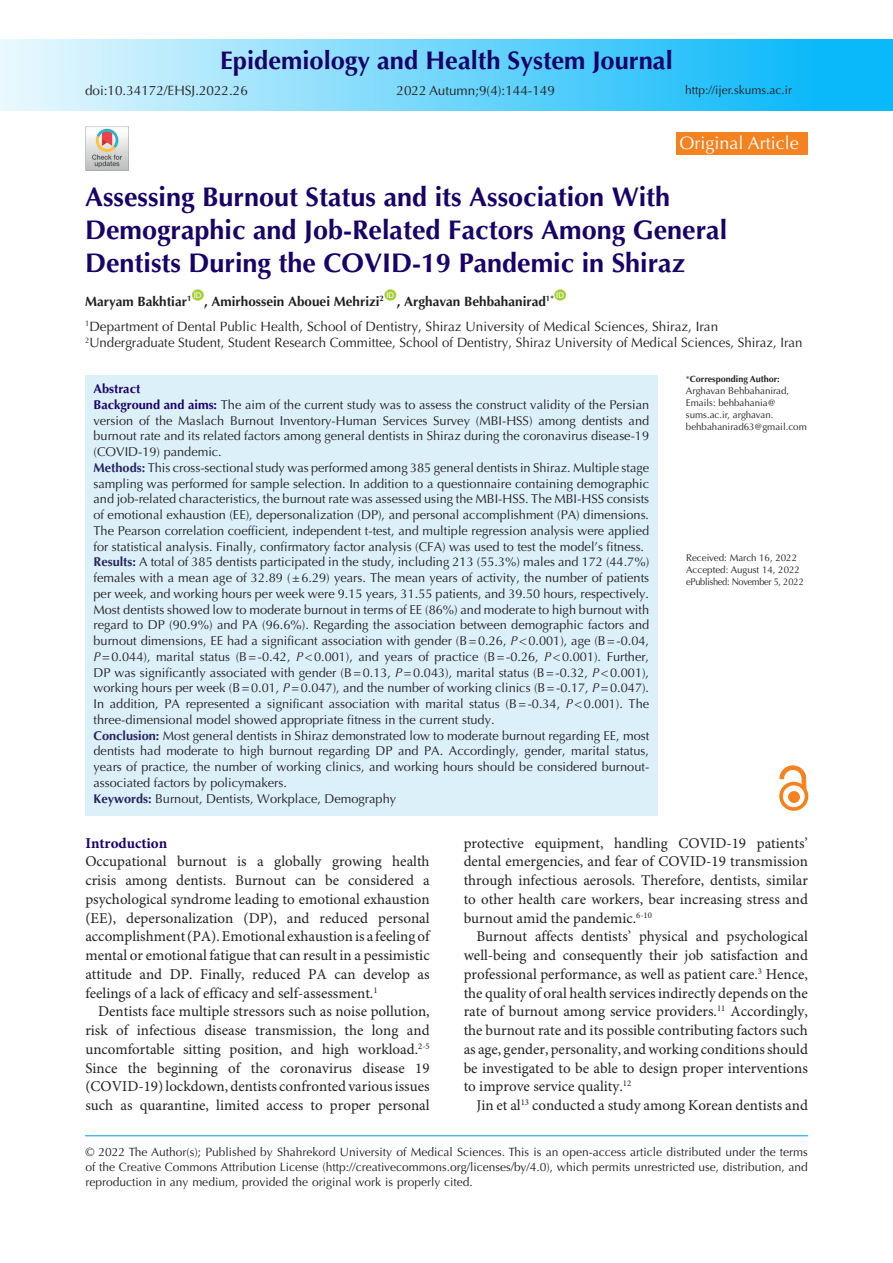
<style>
.page{position:relative;width:893px;height:1263px;background:#fff}
.page>*{position:absolute;margin:0;border:0;box-sizing:border-box;transform-origin:0 0}
.t1{font:700 27px/33px "Optima LT Std";color:#190066}
.t2{font:700 25.5px "Optima LT Std";color:#190066}
.t3{font:18px "Optima LT Std";color:#fff}
.t4{font:15px/18.8px "Minion Pro";color:#231f20;text-align:justify}
.t5{font:700 15px "Minion Pro";color:#190066}
.t6{font:13.5px "Optima LT Std";color:#231f20}
.t7{font:700 13.5px "Optima LT Std";color:#231f20}
.t8{font:12.75px/15.8px "Optima LT Std";color:#231f20;text-align:justify}
.t9{font:700 12.75px "Optima LT Std";color:#190066}
.t10{font:12px/15px "Optima LT Std";color:#231f20;text-align:justify}
.t11{font:9.75px/12px "Optima LT Std";color:#231f20}
.t12{font:9.75px "Optima LT Std";letter-spacing:-.03em;color:#231f20;scale:.95 1}
.t13{font:700 9px "Optima LT Std";color:#231f20}
.t14{font:7.8px "Arial";color:#fff}
.s1{font-weight:700;color:#190166}
.s2{font-weight:700;color:#27235e}
.s3{font-style:italic}
.s4{font-weight:400}
</style>
<div class="page">
<div style="left:0;top:39px;width:893px;height:72px;background:linear-gradient(to right,#e9f8fe,#00b4f9)"></div>
<hr style="left:85px;top:1135px;width:723px;height:1px;background:#0099e5">
<div style="left:192px;top:289px;width:12px;height:12px;background:#a6ce39;border-radius:50%"></div>
<div style="left:384px;top:289px;width:12px;height:12px;background:#a6ce39;border-radius:50%"></div>
<div style="left:554px;top:289px;width:12px;height:12px;background:#a6ce39;border-radius:50%"></div>
<div style="left:676px;top:132px;width:132px;height:23px;background:#f58220"></div>
<div style="left:85px;top:375px;width:573px;height:440px;background:#dcf0fa"></div>
<div style="left:789px;top:792px;width:10px;height:10px;background:#f58220;border-radius:50%"></div>
<div style="left:788px;top:791px;width:11px;height:11px;border:1px solid #f58220;border-radius:50%"></div>
<div style="left:779px;top:782px;width:29px;height:29px;border:4px solid #f58220;border-radius:50%"></div>
<svg style="left:780px;top:766px;width:26px;height:24px"></svg>
<img style="left:85px;top:127px;width:43px;height:43px">
<p class="t2" style="left:220px;top:46px;width:454px">Epidemiology and Health System Journal</p>
<p class="t6" style="left:85px;top:83px;width:164px">doi:10.34172/EHSJ.2022.26</p>
<p class="t6" style="left:396px;top:83px;width:160px">2022 Autumn;9(4):144-149</p>
<p class="t10" style="left:685px;top:82px;width:109px">http://ijer.skums.ac.ir</p>
<p class="t3" style="left:679px;top:132px;width:121px">Original Article</p>
<p class="t1" style="left:85px;top:181px;width:644px">Assessing Burnout Status and its Association With<br>Demographic and Job-Related Factors Among General<br>Dentists During the COVID-19 Pandemic in Shiraz</p>
<p class="t7" style="left:85px;top:293px;width:108px">Maryam Bakhtiar<sup>1</sup></p>
<p class="t14" style="left:556px;top:290px;width:9px">ID</p>
<p class="t6" style="left:85px;top:318px;width:635px"><sup>1</sup>Department of Dental Public Health, School of Dentistry, Shiraz University of Medical Sciences, Shiraz, Iran</p>
<p class="t6" style="left:85px;top:335px;width:719px"><sup>2</sup>Undergraduate Student, Student Research Committee, School of Dentistry, Shiraz University of Medical Sciences, Shiraz, Iran</p>
<p class="t14" style="left:194px;top:290px;width:9px">ID</p>
<p class="t14" style="left:386px;top:290px;width:9px">ID</p>
<p class="t7" style="left:204px;top:293px;width:181px">, Amirhossein Abouei Mehrizi<sup>2</sup></p>
<p class="t7" style="left:397px;top:293px;width:159px">, Arghavan Behbahanirad<sup>1*</sup></p>
<p class="t9" style="left:94px;top:381px;width:48px">Abstract</p>
<p class="t8" style="left:94px;top:397px;width:557px"><span class="s1">Background and aims:</span> The aim of the current study was to assess the construct validity of the Persian version of the Maslach Burnout Inventory-Human Services Survey (MBI-HSS) among dentists and burnout rate and its related factors among general dentists in Shiraz during the coronavirus disease-19 (COVID-19) pandemic.</p>
<p class="t8" style="left:94px;top:460px;width:557px"><span class="s2">Methods:</span> This cross-sectional study was performed among 385 general dentists in Shiraz. Multiple stage sampling was performed for sample selection. In addition to a questionnaire containing demographic and job-related characteristics, the burnout rate was assessed using the MBI-HSS. The MBI-HSS consists of emotional exhaustion (EE), depersonalization (DP), and personal accomplishment (PA) dimensions.<br>The Pearson correlation coefficient, independent t-test, and multiple regression analysis were applied for statistical analysis. Finally, confirmatory factor analysis (CFA) was used to test the model’s fitness.</p>
<p class="t8" style="left:94px;top:554px;width:557px"><span class="s2">Results:</span> A total of 385 dentists participated in the study, including 213 (55.3%) males and 172 (44.7%) females with a mean age of 32.89 (±6.29) years. The mean years of activity, the number of patients per week, and working hours per week were 9.15 years, 31.55 patients, and 39.50 hours, respectively.<br>Most dentists showed low to moderate burnout in terms of EE (86%) and moderate to high burnout with regard to DP (90.9%) and PA (96.6%). Regarding the association between demographic factors and burnout dimensions, EE had a significant association with gender (B=0.26, <span class="s3">P</span>&lt;0.001), age (B=-0.04, <span class="s3">P</span>=0.044), marital status (B=-0.42, <span class="s3">P</span>&lt;0.001), and years of practice (B=-0.26, <span class="s3">P</span>&lt;0.001). Further, DP was significantly associated with gender (B=0.13, <span class="s3">P</span>=0.043), marital status (B=-0.32, <span class="s3">P</span>&lt;0.001), working hours per week (B=0.01, <span class="s3">P</span>=0.047), and the number of working clinics (B=-0.17, <span class="s3">P</span>=0.047).<br>In addition, PA represented a significant association with marital status (B=-0.34, <span class="s3">P</span>&lt;0.001). The three-dimensional model showed appropriate fitness in the current study.</p>
<p class="t8" style="left:94px;top:728px;width:557px"><span class="s2">Conclusion:</span> Most general dentists in Shiraz demonstrated low to moderate burnout regarding EE, most dentists had moderate to high burnout regarding DP and PA. Accordingly, gender, marital status, years of practice, the number of working clinics, and working hours should be considered burnout&shy;associated factors by policymakers.</p>
<p class="t8" style="left:94px;top:791px;width:304px"><span class="s2">Keywords:</span> Burnout, Dentists, Workplace, Demography</p>
<p class="t13" style="left:686px;top:374px;width:95px"><span class="s4">*</span>Corresponding Author:</p>
<p class="t11" style="left:686px;top:385px;width:105px">Arghavan Behbahanirad,</p>
<p class="t11" style="left:686px;top:397px;width:122px">Emails: behbahania@ sums.ac.ir, arghavan. behbahanirad63@gmail.com</p>
<p class="t11" style="left:686px;top:552px;width:113px">Received: March 16, 2022</p>
<p class="t11" style="left:686px;top:564px;width:115px">Accepted: August 14, 2022</p>
<p class="t12" style="left:686px;top:576px;width:125px">ePublished: November 5, 2022</p>
<p class="t5" style="left:85px;top:832px;width:83px">Introduction</p>
<p class="t4" style="left:85px;top:853px;width:346px">Occupational burnout is a globally growing health crisis among dentists. Burnout can be considered a psychological syndrome leading to emotional exhaustion (EE), depersonalization (DP), and reduced personal accomplishment (PA). Emotional exhaustion is a feeling of mental or emotional fatigue that can result in a pessimistic attitude and DP. Finally, reduced PA can develop as feelings of a lack of efficacy and self-assessment.<sup>1</sup></p>
<p class="t4" style="left:85px;top:1003px;width:346px;text-indent:13px">Dentists face multiple stressors such as noise pollution, risk of infectious disease transmission, the long and uncomfortable sitting position, and high workload.<sup>2-5<br></sup>Since the beginning of the coronavirus disease 19 (COVID-19) lockdown, dentists confronted various issues such as quarantine, limited access to proper personal</p>
<p class="t4" style="left:464px;top:834px;width:346px">protective equipment, handling COVID-19 patients’ dental emergencies, and fear of COVID-19 transmission through infectious aerosols. Therefore, dentists, similar to other health care workers, bear increasing stress and burnout amid the pandemic.<sup>6-10</sup></p>
<p class="t4" style="left:464px;top:928px;width:346px;text-indent:13px">Burnout affects dentists’ physical and psychological well-being and consequently their job satisfaction and professional performance, as well as patient care.<sup>3</sup> Hence, the quality of oral health services indirectly depends on the rate of burnout among service providers.<sup>11</sup> Accordingly, the burnout rate and its possible contributing factors such as age, gender, personality, and working conditions should be investigated to be able to design proper interventions to improve service quality.<sup>12</sup></p>
<p class="t4" style="left:476px;top:1096px;width:333px">Jin et al<sup>13</sup> conducted a study among Korean dentists and</p>
<p class="t10" style="left:85px;top:1144px;width:724px">© 2022 The Author(s); Published by Shahrekord University of Medical Sciences. This is an open-access article distributed under the terms of the Creative Commons Attribution License (http://creativecommons.org/licenses/by/4.0), which permits unrestricted use, distribution, and reproduction in any medium, provided the original work is properly cited.</p>
</div>
